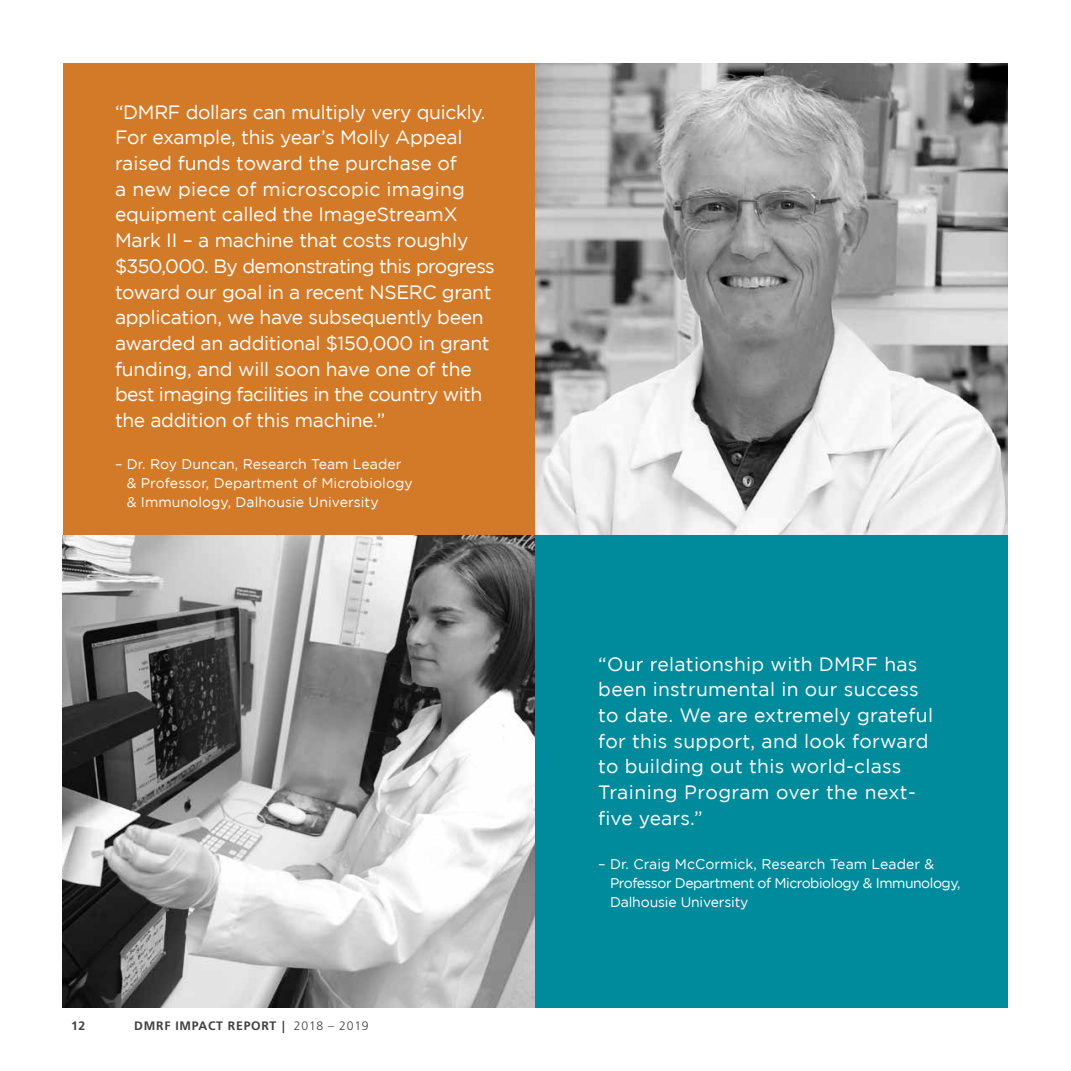
<style>
.page{position:relative;width:1071px;height:1071px;background:#fff}
.page>*{position:absolute;margin:0;border:0;box-sizing:border-box;transform-origin:0 0}
.t1{font:19.25px/25.7px "Gotham";letter-spacing:-.01em;color:#fff}
.t2{font:19.25px/25.7px "Gotham";letter-spacing:.015em;color:#fff}
.t3{font:14px/18.7px "Gotham";letter-spacing:-.015em;color:#fff}
.t4{font:14px/18.7px "Gotham";letter-spacing:.005em;color:#fff}
.t5{font:700 12.25px "Frutiger LT Std";letter-spacing:.06em;color:#414042}
.s1{font-weight:300}
</style>
<div class="page">
<div style="left:63px;top:63px;width:472px;height:473px;background:#d37a28"></div>
<img style="left:63px;top:536px;width:472px;height:472px">
<img style="left:535px;top:63px;width:473px;height:473px">
<div style="left:535px;top:536px;width:473px;height:472px;background:#008b9d"></div>
<hr style="left:1070px;top:0;width:1px;height:1071px;background:#212c5c">
<p class="t1" style="left:115px;top:99px;width:381px">“DMRF dollars can multiply very quickly.<br>For example, this year’s Molly Appeal raised funds toward the purchase of<br>a new piece of microscopic imaging equipment called the ImageStreamX Mark II – a machine that costs roughly $350,000. By demonstrating this progress toward our goal in a recent NSERC grant application, we have subsequently been awarded an additional $150,000 in grant funding, and will soon have one of the best imaging facilities in the country with the addition of this machine.”</p>
<p class="t4" style="left:127px;top:455px;width:288px;text-indent:-12px">– Dr. Roy Duncan, Research Team Leader &amp; Professor, Department of Microbiology &amp; Immunology, Dalhousie University</p>
<p class="t5" style="left:71px;top:1018px;width:16px">12</p>
<p class="t5" style="left:134px;top:1018px;width:236px">DMRF IMPACT REPORT | <span class="s1">2018 – 2019</span></p>
<p class="t2" style="left:598px;top:651px;width:336px">“Our relationship with DMRF has been instrumental in our success to date. We are extremely grateful for this support, and look forward to building out this world-class<br>Training Program over the next&shy;five years.”</p>
<p class="t3" style="left:610px;top:855px;width:352px;text-indent:-12px">– Dr. Craig McCormick, Research Team Leader &amp;<br>Professor Department of Microbiology &amp; Immunology,<br>Dalhousie University</p>
</div>
